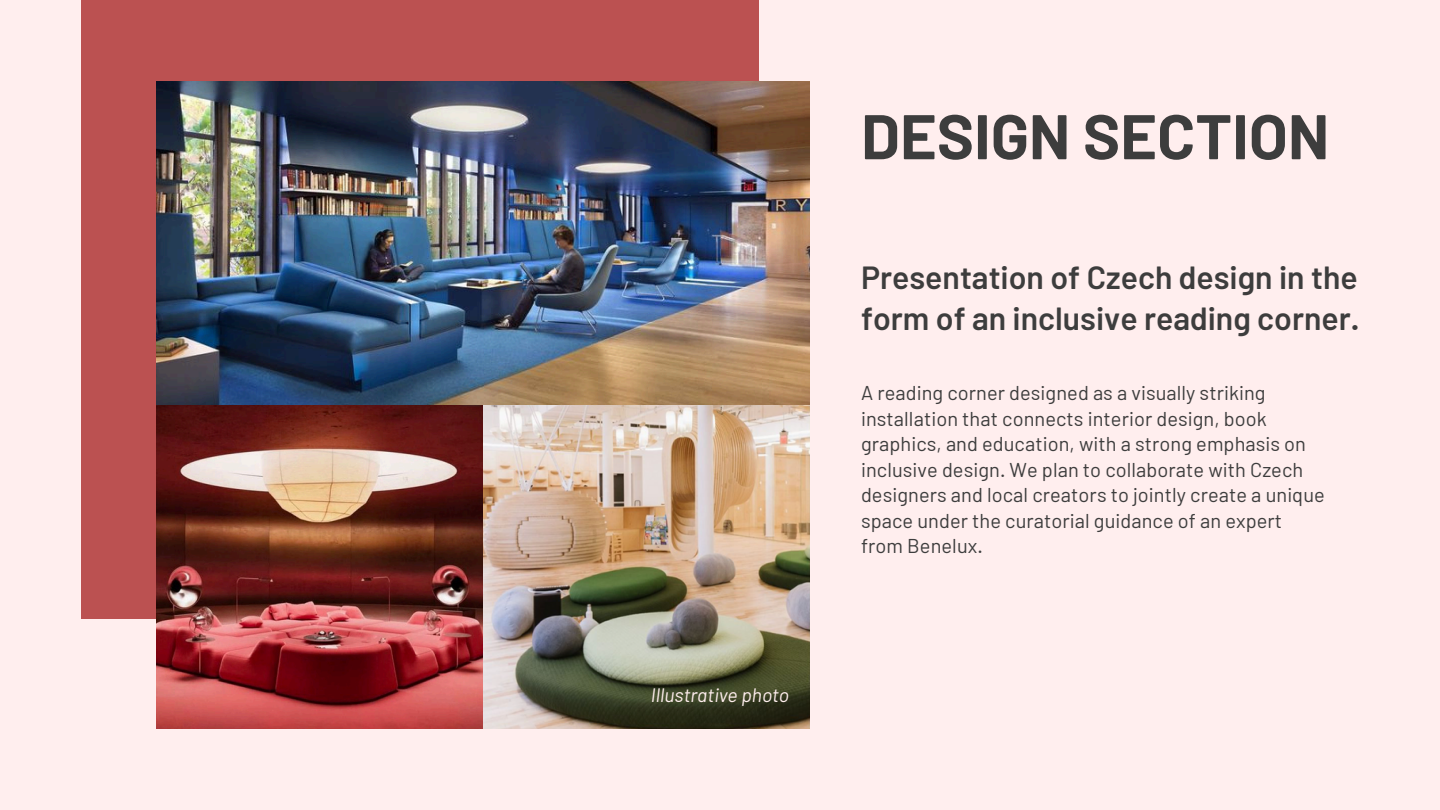
<style>
.page{position:relative;width:1440px;height:810px;background:#fee}
.page>*{position:absolute;margin:0;border:0;box-sizing:border-box;transform-origin:0 0}
.t1{font:700 63px "Barlow";color:#3d3d3d}
.t2{font:600 32px/41.2px "Barlow";color:#3d3d3d}
.t3{font:20px/25.5px "Barlow";letter-spacing:.005em;color:#3d3d3d}
.t4{font:italic 19.5px "Barlow";color:#fee}
</style>
<div class="page">
<div style="left:81px;top:0;width:678px;height:619px;background:#bb5151"></div>
<img style="left:156px;top:81px;width:654px;height:648px">
<h2 class="t4" style="left:651px;top:683px;width:140px">Illustrative photo</h2>
<p class="t1" style="left:861px;top:96px;width:470px">DESIGN SECTION</p>
<p class="t2" style="left:861px;top:255px;width:500px">Presentation of Czech design in the form of an inclusive reading corner.</p>
<h1 class="t3" style="left:861px;top:379px;width:465px">A reading corner designed as a visually striking installation that connects interior design, book graphics, and education, with a strong emphasis on inclusive design. We plan to collaborate with Czech designers and local creators to jointly create a unique space under the curatorial guidance of an expert from Benelux.</h1>
</div>
